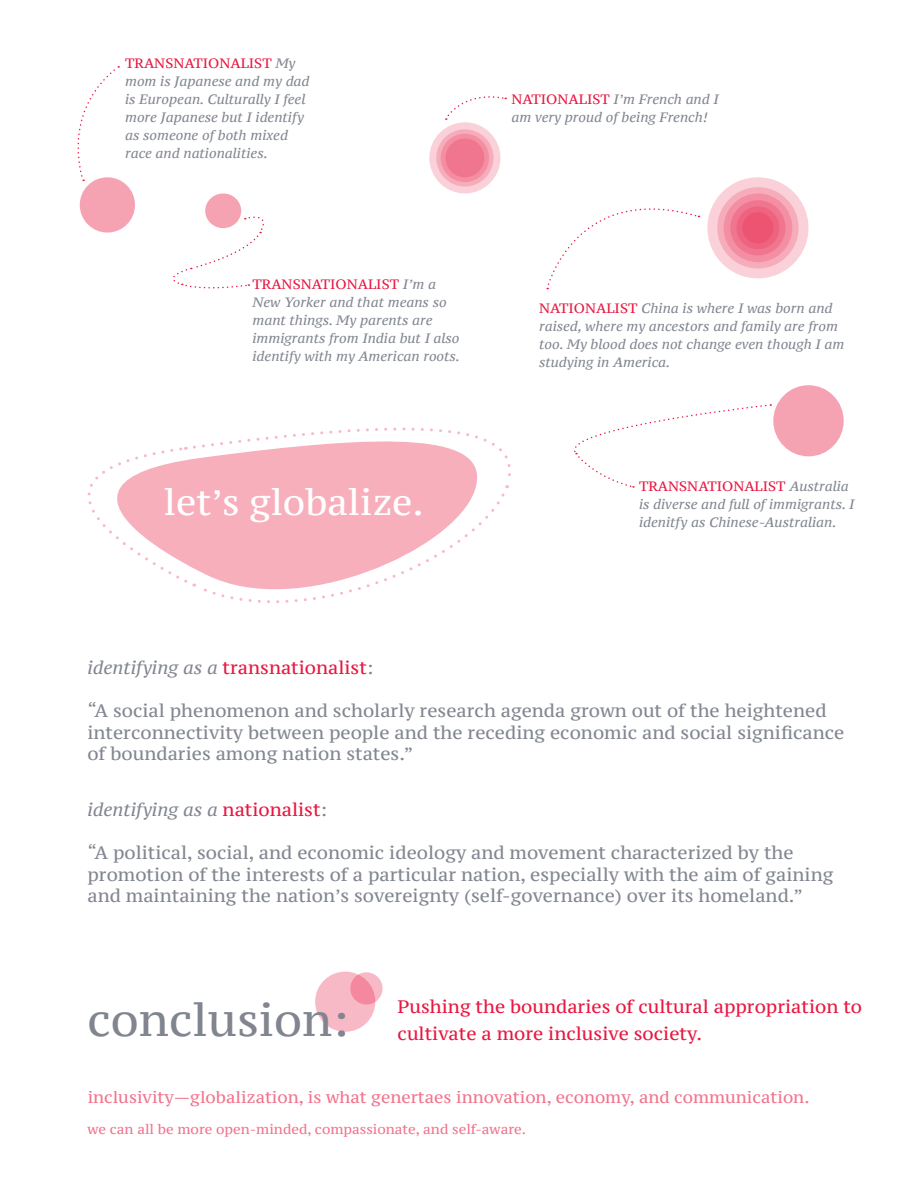
<style>
.page{position:relative;width:918px;height:1188px;background:#fff}
.page>*{position:absolute;margin:0;border:0;box-sizing:border-box;transform-origin:0 0}
.t1{font:45px "PT Serif Caption";color:#80858f}
.t2{font:36px "PT Serif Caption";color:#fff}
.t3{font:18px/21.6px "PT Serif Caption";color:#818690}
.t4{font:18px/27px "PT Serif Caption";color:#e81741}
.t5{font:italic 18px "PT Serif Caption";color:#818690}
.t6{font:16.5px "PT Serif Caption";color:#e81741}
.t7{font:italic 13.5px/18px "PT Serif Caption";color:#818690}
.t8{font:13.5px "PT Serif Caption";color:#e81741}
.s1{font-style:normal;color:#e81741}
.s2{font-style:italic;color:#818690}
.s3{color:#818690}
.s4{font-style:normal}
</style>
<div class="page">
<svg style="left:350px;top:972px;width:33px;height:33px"></svg>
<svg style="left:315px;top:972px;width:60px;height:60px;background:#f7b0bf"></svg>
<div style="left:429px;top:122px;width:71px;height:71px;background:#fad1d9;border-radius:50%"></div>
<svg style="left:436px;top:129px;width:58px;height:58px"></svg>
<div style="left:441px;top:134px;width:48px;height:48px;background:#f38ea3;border-radius:50%"></div>
<div style="left:445px;top:138px;width:39px;height:39px;background:#f0768f;border-radius:50%"></div>
<div style="left:80px;top:177px;width:55px;height:56px;background:#f5a3b3;border-radius:50%"></div>
<div style="left:773px;top:385px;width:71px;height:71px;background:#f5a3b3;border-radius:50%"></div>
<div style="left:205px;top:193px;width:36px;height:35px;background:#f5a3b3;border-radius:50%"></div>
<div style="left:707px;top:177px;width:101px;height:101px;background:#fad1d9;border-radius:50%"></div>
<svg style="left:717px;top:187px;width:82px;height:81px;background:#f6acbb"></svg>
<div style="left:724px;top:193px;width:68px;height:69px;background:#f38ea3;border-radius:50%"></div>
<div style="left:730px;top:200px;width:56px;height:55px;background:#f0768f;border-radius:50%"></div>
<div style="left:736px;top:206px;width:43px;height:43px;background:#ee637f;border-radius:50%"></div>
<div style="left:742px;top:212px;width:32px;height:31px;background:#ec5472;border-radius:50%"></div>
<svg style="left:77px;top:66px;width:42px;height:115px"></svg>
<svg style="left:446px;top:96px;width:60px;height:24px"></svg>
<svg style="left:173px;top:216px;width:91px;height:73px"></svg>
<svg style="left:547px;top:208px;width:152px;height:81px"></svg>
<svg style="left:574px;top:404px;width:197px;height:84px"></svg>
<svg style="left:87px;top:427px;width:424px;height:176px"></svg>
<svg style="left:116px;top:440px;width:363px;height:151px;fill:#f7afbc"></svg>
<p class="t7" style="left:125px;top:54px;width:186px"><span class="s1">TRANSNATIONALIST</span> My mom is Japanese and my dad is European. Culturally I feel more Japanese but I identify as someone of both mixed race and nationalities.</p>
<p class="t7" style="left:252px;top:275px;width:209px"><span class="s1">TRANSNATIONALIST</span> I’m a<br>New Yorker and that means so mant things. My parents are immigrants from India but I also identify with my American roots.</p>
<p class="t2" style="left:164px;top:479px;width:261px">let’s globalize.</p>
<p class="t7" style="left:511px;top:90px;width:209px"><span class="s1">NATIONALIST</span> I’m French and I am very proud of being French!</p>
<p class="t7" style="left:539px;top:299px;width:307px"><span class="s1">NATIONALIST</span> China is where I was born and raised, where my ancestors and family are from too. My blood does not change even though I am studying in America.</p>
<p class="t7" style="left:639px;top:478px;width:217px"><span class="s1">TRANSNATIONALIST</span> Australia is diverse and full of immigrants. I idenitfy as Chinese-Australian.</p>
<p class="t4" style="left:87px;top:654px;width:288px"><span class="s2">identifying as a</span> transnationalist<span class="s3">:</span></p>
<p class="t3" style="left:87px;top:700px;width:759px">“A social phenomenon and scholarly research agenda grown out of the heightened interconnectivity between people and the receding economic and social significance of boundaries among nation states.”</p>
<p class="t5" style="left:87px;top:798px;width:241px">identifying as a <span class="s1">nationalist</span><span class="s4">:</span></p>
<p class="t3" style="left:87px;top:842px;width:748px">“A political, social, and economic ideology and movement characterized by the promotion of the interests of a particular nation, especially with the aim of gaining and maintaining the nation’s sovereignty (self-governance) over its homeland.”</p>
<p class="t1" style="left:87px;top:991px;width:263px">conclusion:</p>
<p class="t4" style="left:398px;top:993px;width:466px">Pushing the boundaries of cultural appropriation to cultivate a more inclusive society.</p>
<p class="t6" style="left:87px;top:1087px;width:724px">inclusivity—globalization, is what genertaes innovation, economy, and communication.</p>
<p class="t8" style="left:87px;top:1120px;width:440px">we can all be more open-minded, compassionate, and self-aware.</p>
</div>
